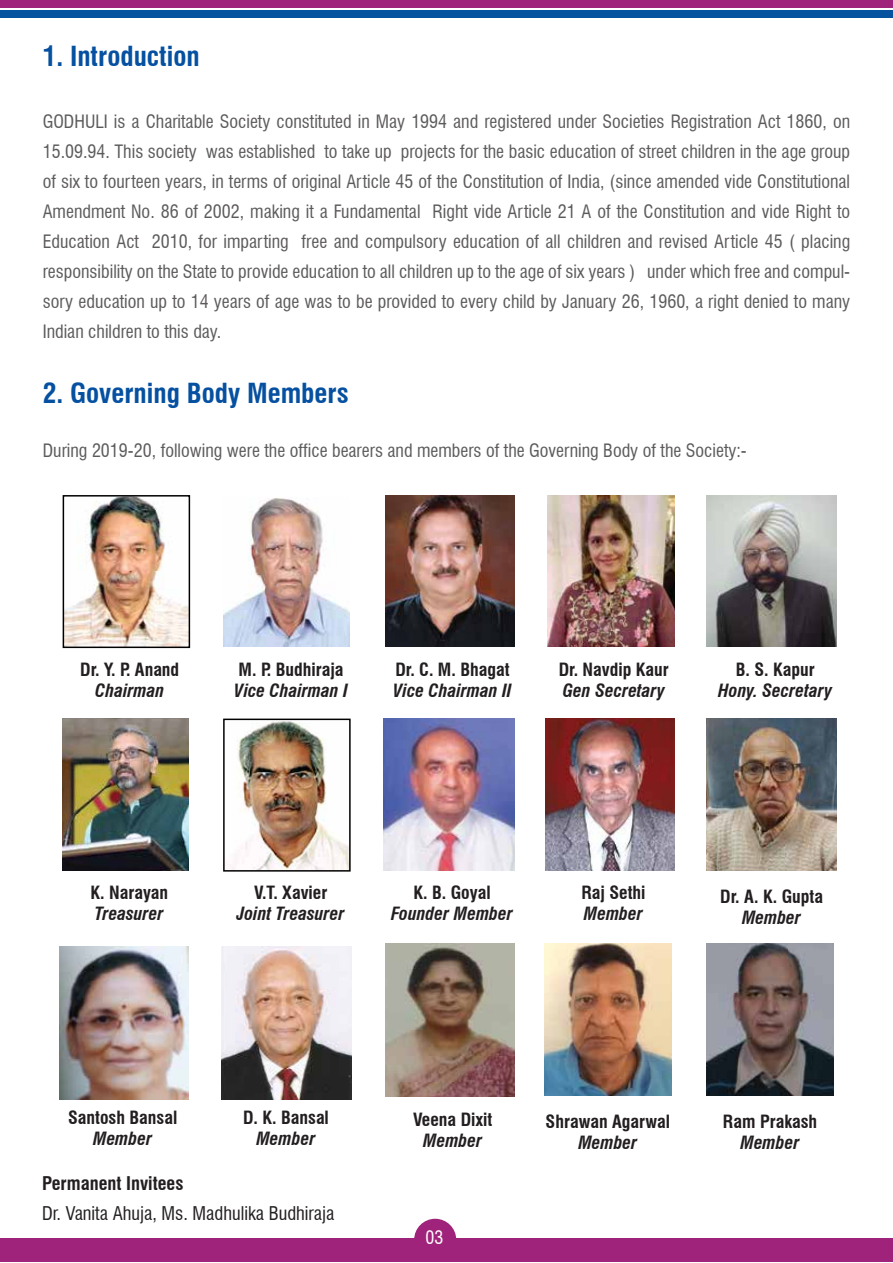
<style>
.page{position:relative;width:893px;height:1263px;background:#fff}
.page>*{position:absolute;margin:0;border:0;box-sizing:border-box;transform-origin:0 0}
.t1{font:700 condensed 27px "Swiss 721 BT";color:#0550a0}
.t2{font:condensed 18.45px "Swiss 721 BT";color:#231f20}
.t3{font:700 condensed 18.45px "Swiss 721 BT";color:#231f20}
.t4{font:condensed 18px/30px "Swiss 721 BT";color:#5d5a5c;text-align:justify}
.t5{font:condensed 18px "Swiss 721 BT";color:#fff}
.t6{font:700 condensed 17.85px "Swiss 721 BT";color:#231f20}
.t7{font:italic 700 condensed 17.85px "Swiss 721 BT";color:#231f20}
</style>
<div class="page">
<img style="left:706px;top:718px;width:131px;height:152px">
<img style="left:63px;top:718px;width:126px;height:152px">
<img style="left:230px;top:721px;width:118px;height:148px">
<div style="left:223px;top:718px;width:128px;height:154px;border:2px solid #010101"></div>
<img style="left:384px;top:718px;width:130px;height:152px">
<img style="left:546px;top:718px;width:129px;height:152px">
<img style="left:221px;top:947px;width:130px;height:152px">
<img style="left:544px;top:944px;width:128px;height:151px">
<img style="left:385px;top:944px;width:129px;height:153px">
<img style="left:706px;top:944px;width:128px;height:151px">
<img style="left:60px;top:947px;width:128px;height:152px">
<img style="left:66px;top:498px;width:121px;height:147px">
<div style="left:63px;top:495px;width:127px;height:153px;border:2px solid #010101"></div>
<img style="left:385px;top:495px;width:129px;height:151px">
<img style="left:547px;top:495px;width:128px;height:151px">
<img style="left:706px;top:495px;width:131px;height:151px">
<img style="left:223px;top:498px;width:126px;height:148px">
<div style="left:0;top:0;width:893px;height:8px;background:#9f237a"></div>
<div style="left:0;top:10px;width:893px;height:8px;background:#05529e"></div>
<div style="left:0;top:1239px;width:893px;height:23px;background:#9f237a"></div>
<div style="left:414px;top:1219px;width:42px;height:42px;background:#9f237a;border-radius:50%"></div>
<h1 class="t1" style="left:43px;top:40px;width:158px">1. Introduction</h1>
<p class="t4" style="left:43px;top:107px;width:809px">GODHULI is a Charitable Society constituted in May 1994 and registered under Societies Registration Act 1860, on 15.09.94. This society was established to take up projects for the basic education of street children in the age group of six to fourteen years, in terms of original Article 45 of the Constitution of India, (since amended vide Constitutional Amendment No. 86 of 2002, making it a Fundamental Right vide Article 21 A of the Constitution and vide Right to Education Act 2010, for imparting free and compulsory education of all children and revised Article 45 ( placing responsibility on the State to provide education to all children up to the age of six years ) under which free and compul&shy;sory education up to 14 years of age was to be provided to every child by January 26, 1960, a right denied to many Indian children to this day.</p>
<h1 class="t1" style="left:43px;top:377px;width:308px">2. Governing Body Members</h1>
<p class="t4" style="left:43px;top:435px;width:706px">During 2019-20, following were the office bearers and members of the Governing Body of the Society:-</p>
<p class="t6" style="left:80px;top:659px;width:101px">Dr. Y. P. Anand</p>
<p class="t7" style="left:95px;top:680px;width:70px">Chairman</p>
<p class="t6" style="left:239px;top:659px;width:107px">M. P. Budhiraja</p>
<p class="t7" style="left:234px;top:680px;width:115px">Vice Chairman I</p>
<p class="t6" style="left:395px;top:659px;width:116px">Dr. C. M. Bhagat</p>
<p class="t7" style="left:393px;top:680px;width:120px">Vice Chairman II</p>
<p class="t6" style="left:559px;top:659px;width:112px">Dr. Navdip Kaur</p>
<p class="t7" style="left:563px;top:680px;width:104px">Gen Secretary</p>
<p class="t6" style="left:736px;top:659px;width:81px">B. S. Kapur</p>
<p class="t7" style="left:718px;top:680px;width:115px">Hony. Secretary</p>
<p class="t6" style="left:90px;top:882px;width:79px">K. Narayan</p>
<p class="t7" style="left:95px;top:903px;width:70px">Treasurer</p>
<p class="t6" style="left:254px;top:882px;width:75px">V.T. Xavier</p>
<p class="t7" style="left:237px;top:903px;width:110px">Joint Treasurer</p>
<p class="t6" style="left:413px;top:882px;width:79px">K. B. Goyal</p>
<p class="t7" style="left:391px;top:903px;width:123px">Founder Member</p>
<p class="t6" style="left:581px;top:882px;width:66px">Raj Sethi</p>
<p class="t7" style="left:584px;top:903px;width:61px">Member</p>
<p class="t6" style="left:720px;top:886px;width:104px">Dr. A. K. Gupta</p>
<p class="t7" style="left:742px;top:907px;width:61px">Member</p>
<p class="t6" style="left:68px;top:1107px;width:111px">Santosh Bansal</p>
<p class="t7" style="left:93px;top:1128px;width:61px">Member</p>
<p class="t6" style="left:243px;top:1107px;width:87px">D. K. Bansal</p>
<p class="t7" style="left:256px;top:1128px;width:61px">Member</p>
<p class="t3" style="left:42px;top:1172px;width:143px">Permanent Invitees</p>
<p class="t2" style="left:42px;top:1202px;width:294px">Dr. Vanita Ahuja, Ms. Madhulika Budhiraja</p>
<p class="t6" style="left:413px;top:1108px;width:81px">Veena Dixit</p>
<p class="t7" style="left:423px;top:1130px;width:61px">Member</p>
<p class="t5" style="left:426px;top:1227px;width:19px">03</p>
<p class="t6" style="left:546px;top:1110px;width:126px">Shrawan Agarwal</p>
<p class="t7" style="left:578px;top:1132px;width:61px">Member</p>
<p class="t6" style="left:723px;top:1110px;width:96px">Ram Prakash</p>
<p class="t7" style="left:740px;top:1132px;width:61px">Member</p>
</div>
